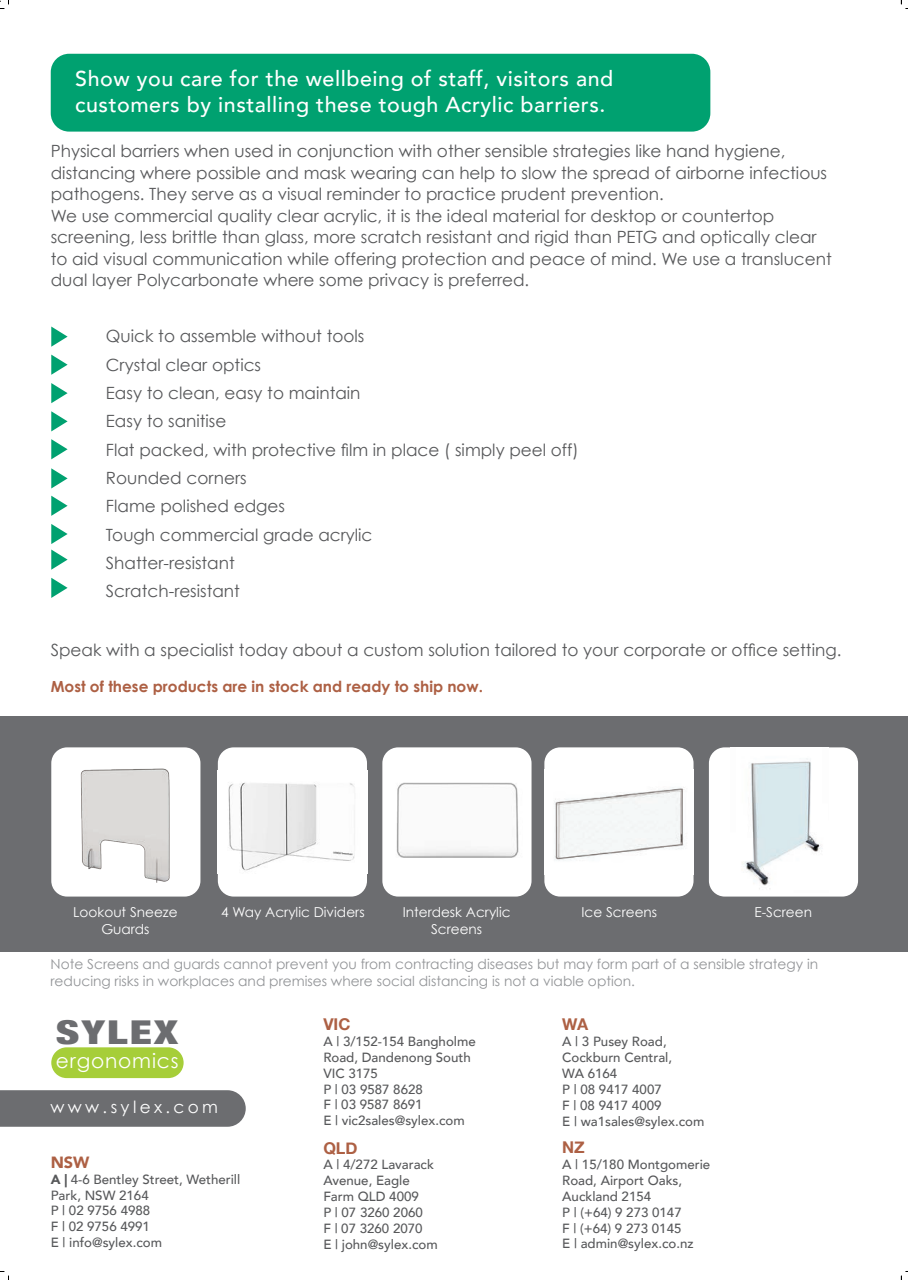
<style>
.page{position:relative;width:908px;height:1280px;background:#fff}
.page>*{position:absolute;margin:0;border:0;box-sizing:border-box;transform-origin:0 0}
.t1{font:900 condensed 32.85px "Helvetica Neue";letter-spacing:.05em;color:#6c6d70;scale:1.35 1}
.t2{font:500 21.45px/26.1px "Avenir";letter-spacing:.025em;color:#fff}
.t3{font:20.1px "Century Gothic";letter-spacing:.04em;color:#fff}
.t4{font:16.8px/28.3px "Century Gothic";color:#57585a}
.t5{font:16.8px "Century Gothic";letter-spacing:.2em;color:#fff}
.t6{font:700 16.2px "Helvetica Neue";color:#ad6044}
.t7{font:900 16.2px "Avenir";color:#ad6044}
.t8{font:700 15.3px "Century Gothic";color:#ad6044}
.t9{font:13.8px/16.5px "Century Gothic";color:#939598}
.t10{font:13.65px/16.4px "Century Gothic";color:#fff;text-align:center}
.t11{font:500 13.35px/15.9px "Avenir";color:#57585a}
.s1{font-weight:900}
</style>
<div class="page">
<div style="left:51px;top:54px;width:659px;height:78px;background:#00a170;border-radius:18px"></div>
<div style="left:0;top:716px;width:908px;height:235px;background:#6c6d70"></div>
<div style="left:51px;top:747px;width:149px;height:149px;background:#fff;border-radius:16px"></div>
<img style="left:80px;top:768px;width:90px;height:115px">
<div style="left:218px;top:747px;width:149px;height:149px;background:#fff;border-radius:16px"></div>
<img style="left:228px;top:782px;width:127px;height:89px">
<div style="left:382px;top:747px;width:150px;height:149px;background:#fff;border-radius:16px"></div>
<img style="left:396px;top:782px;width:123px;height:76px">
<div style="left:0;top:1090px;width:246px;height:37px;background:#6c6d70"></div>
<div style="left:544px;top:747px;width:150px;height:149px;background:#fff;border-radius:16px"></div>
<img style="left:554px;top:787px;width:130px;height:74px">
<div style="left:709px;top:747px;width:149px;height:149px;background:#fff;border-radius:16px"></div>
<img style="left:742px;top:758px;width:80px;height:131px">
<div style="left:51px;top:1047px;width:133px;height:31px;background:#a6ce39;border-radius:15px"></div>
<svg style="left:51px;top:326px;width:17px;height:21px"></svg>
<svg style="left:51px;top:355px;width:17px;height:20px"></svg>
<svg style="left:51px;top:383px;width:17px;height:20px"></svg>
<svg style="left:51px;top:411px;width:17px;height:20px"></svg>
<svg style="left:51px;top:439px;width:17px;height:20px"></svg>
<svg style="left:51px;top:468px;width:17px;height:20px"></svg>
<svg style="left:51px;top:496px;width:17px;height:20px"></svg>
<svg style="left:51px;top:524px;width:17px;height:46px"></svg>
<svg style="left:51px;top:578px;width:17px;height:20px"></svg>
<svg style="left:0;top:0;width:9px;height:9px"></svg>
<p class="t2" style="left:75px;top:64px;width:540px">Show you care for the wellbeing of staff, visitors and customers by installing these tough Acrylic barriers.</p>
<p class="t4" style="left:51px;top:140px;width:783px;line-height:21.5px">Physical barriers when used in conjunction with other sensible strategies like hand hygiene, distancing where possible and mask wearing can help to slow the spread of airborne infectious pathogens. They serve as a visual reminder to practice prudent prevention.<br>We use commercial quality clear acrylic, it is the ideal material for desktop or countertop screening, less brittle than glass, more scratch resistant and rigid than PETG and optically clear to aid visual communication while offering protection and peace of mind. We use a translucent dual layer Polycarbonate where some privacy is preferred.</p>
<p class="t4" style="left:106px;top:322px;width:474px">Quick to assemble without tools<br>Crystal clear optics<br>Easy to clean, easy to maintain<br>Easy to sanitise<br>Flat packed, with protective film in place ( simply peel off)<br>Rounded corners<br>Flame polished edges<br>Tough commercial grade acrylic<br>Shatter-resistant<br>Scratch-resistant</p>
<p class="t4" style="left:51px;top:635px;width:792px">Speak with a specialist today about a custom solution tailored to your corporate or office setting.</p>
<p class="t8" style="left:51px;top:677px;width:434px">Most of these products are in stock and ready to ship now.</p>
<p class="t10" style="left:73px;top:904px;width:106px">Lookout Sneeze<br>Guards</p>
<p class="t10" style="left:221px;top:904px;width:145px">4 Way Acrylic Dividers</p>
<p class="t10" style="left:403px;top:904px;width:109px">Interdesk Acrylic<br>Screens</p>
<p class="t10" style="left:581px;top:904px;width:77px">Ice Screens</p>
<p class="t10" style="left:754px;top:904px;width:59px">E-Screen</p>
<p class="t9" style="left:51px;top:955px;width:769px">Note Screens and guards cannot prevent you from contracting diseases but may form part of a sensible strategy in reducing risks in workplaces and premises where social distancing is not a viable option.</p>
<p class="t1" style="left:56px;top:1005px;width:92px">SYLEX</p>
<p class="t3" style="left:56px;top:1048px;width:124px">ergonomics</p>
<p class="t5" style="left:51px;top:1097px;width:169px">www.sylex.com</p>
<p class="t7" style="left:51px;top:1148px;width:40px">NSW</p>
<p class="t11" style="left:51px;top:1170px;width:191px"><span class="s1">A |</span> 4-6 Bentley Street, Wetherill<br>Park, NSW 2164<br>P | 02 9756 4988<br>F | 02 9756 4991<br>E | info@sylex.com</p>
<p class="t6" style="left:323px;top:1011px;width:29px">VIC</p>
<p class="t11" style="left:323px;top:1032px;width:154px">A | 3/152-154 Bangholme<br>Road, Dandenong South<br>VIC 3175<br>P | 03 9587 8628<br>F | 03 9587 8691<br>E | vic2sales@sylex.com</p>
<p class="t6" style="left:323px;top:1135px;width:36px">QLD</p>
<p class="t11" style="left:323px;top:1156px;width:116px">A | 4/272 Lavarack<br>Avenue, Eagle<br>Farm QLD 4009<br>P | 07 3260 2060<br>F | 07 3260 2070<br>E | john@sylex.com</p>
<p class="t6" style="left:562px;top:1011px;width:28px">WA</p>
<p class="t11" style="left:562px;top:1032px;width:144px">A | 3 Pusey Road,<br>Cockburn Central,<br>WA 6164<br>P | 08 9417 4007<br>F | 08 9417 4009<br>E | wa1sales@sylex.com</p>
<p class="t6" style="left:562px;top:1134px;width:24px">NZ</p>
<p class="t11" style="left:562px;top:1155px;width:150px">A | 15/180 Montgomerie<br>Road, Airport Oaks,<br>Auckland 2154<br>P | (+64) 9 273 0147<br>F | (+64) 9 273 0145<br>E | admin@sylex.co.nz</p>
</div>
